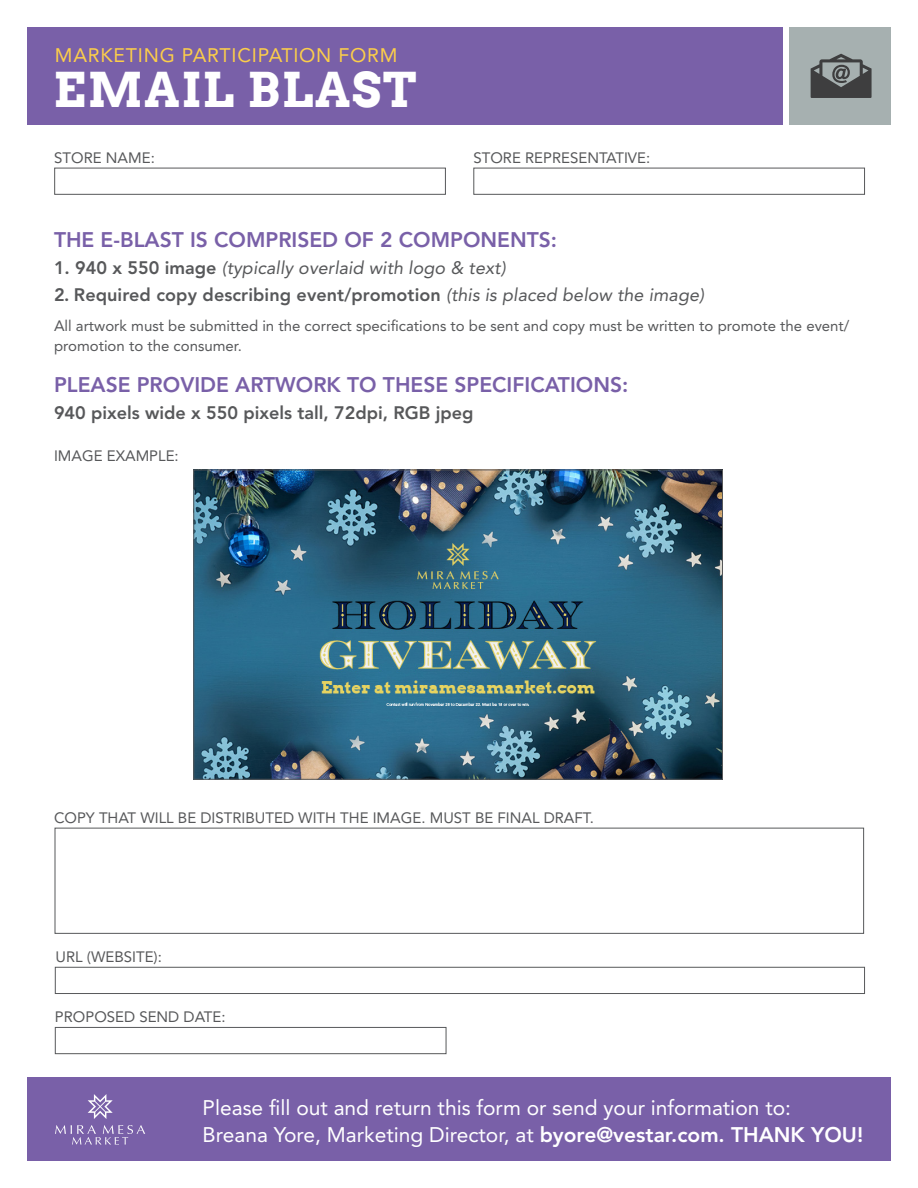
<style>
.page{position:relative;width:918px;height:1188px;background:#fff}
.page>*{position:absolute;margin:0;border:0;box-sizing:border-box;transform-origin:0 0}
.t1{font:700 48px "Arvo";letter-spacing:.04em;color:#fff}
.t2{font:21px/27px "Avenir LT Std";color:#fff}
.t3{font:800 21px "Avenir LT Std";color:#7960a8}
.t4{font:19.5px "Avenir LT Std";letter-spacing:.04em;color:#fcce4a}
.t5{font:800 18px "Avenir LT Std";color:#57585a}
.t6{font:italic 18px "Avenir LT Std";letter-spacing:.005em;color:#57585a}
.t7{font:15px/19.5px "Avenir LT Std";color:#57585a}
.s1{font-weight:800;font-style:normal}
.s2{font-weight:400;font-style:italic}
.s3{font-weight:800}
</style>
<div class="page">
<div style="left:27px;top:27px;width:756px;height:97px;background:#7960a8"></div>
<div style="left:27px;top:1078px;width:864px;height:83px;background:#7960a8"></div>
<svg style="left:88px;top:1094px;width:25px;height:25px"></svg>
<svg style="left:55px;top:1125px;width:90px;height:20px"></svg>
<div style="left:789px;top:27px;width:102px;height:97px;background:#a6b0b0"></div>
<div style="left:473px;top:168px;width:392px;height:27px;border:1px solid #57585a"></div>
<div style="left:54px;top:168px;width:392px;height:27px;border:1px solid #57585a"></div>
<div style="left:55px;top:828px;width:809px;height:106px;border:1px solid #57585a"></div>
<div style="left:55px;top:967px;width:810px;height:27px;border:1px solid #57585a"></div>
<div style="left:55px;top:1027px;width:391px;height:27px;border:1px solid #57585a"></div>
<svg style="left:811px;top:54px;width:61px;height:44px"></svg>
<img style="left:195px;top:472px;width:526px;height:306px">
<div style="left:193px;top:470px;width:530px;height:310px;border:1px solid #57585a"></div>
<h3 class="t4" style="left:55px;top:44px;width:344px">MARKETING PARTICIPATION FORM</h3>
<p class="t1" style="left:53px;top:59px;width:365px">EMAIL BLAST</p>
<p class="t7" style="left:54px;top:148px;width:102px">STORE NAME:</p>
<p class="t7" style="left:473px;top:148px;width:178px">STORE REPRESENTATIVE:</p>
<p class="t3" style="left:54px;top:227px;width:505px">THE E-BLAST IS COMPRISED OF 2 COMPONENTS:</p>
<p class="t6" style="left:54px;top:257px;width:453px"><span class="s1">1. 940 x 550 image</span> (typically overlaid with logo &amp; text)</p>
<p class="t5" style="left:54px;top:284px;width:652px">2. Required copy describing event/promotion <span class="s2">(this is placed below the image)</span></p>
<p class="t7" style="left:54px;top:316px;width:797px">All artwork must be submitted in the correct specifications to be sent and copy must be written to promote the event/ promotion to the consumer.</p>
<p class="t3" style="left:54px;top:372px;width:576px">PLEASE PROVIDE ARTWORK TO THESE SPECIFICATIONS:</p>
<p class="t5" style="left:54px;top:402px;width:421px">940 pixels wide x 550 pixels tall, 72dpi, RGB jpeg</p>
<p class="t7" style="left:54px;top:446px;width:126px">IMAGE EXAMPLE:</p>
<p class="t7" style="left:54px;top:808px;width:541px">COPY THAT WILL BE DISTRIBUTED WITH THE IMAGE. MUST BE FINAL DRAFT.</p>
<p class="t7" style="left:56px;top:947px;width:108px">URL (WEBSITE):</p>
<p class="t7" style="left:55px;top:1007px;width:172px">PROPOSED SEND DATE:</p>
<h2 class="t2" style="left:203px;top:1094px;width:662px">Please fill out and return this form or send your information to:<br>Breana Yore, Marketing Director, at <span class="s3">byore@vestar.com. THANK YOU!</span></h2>
</div>
